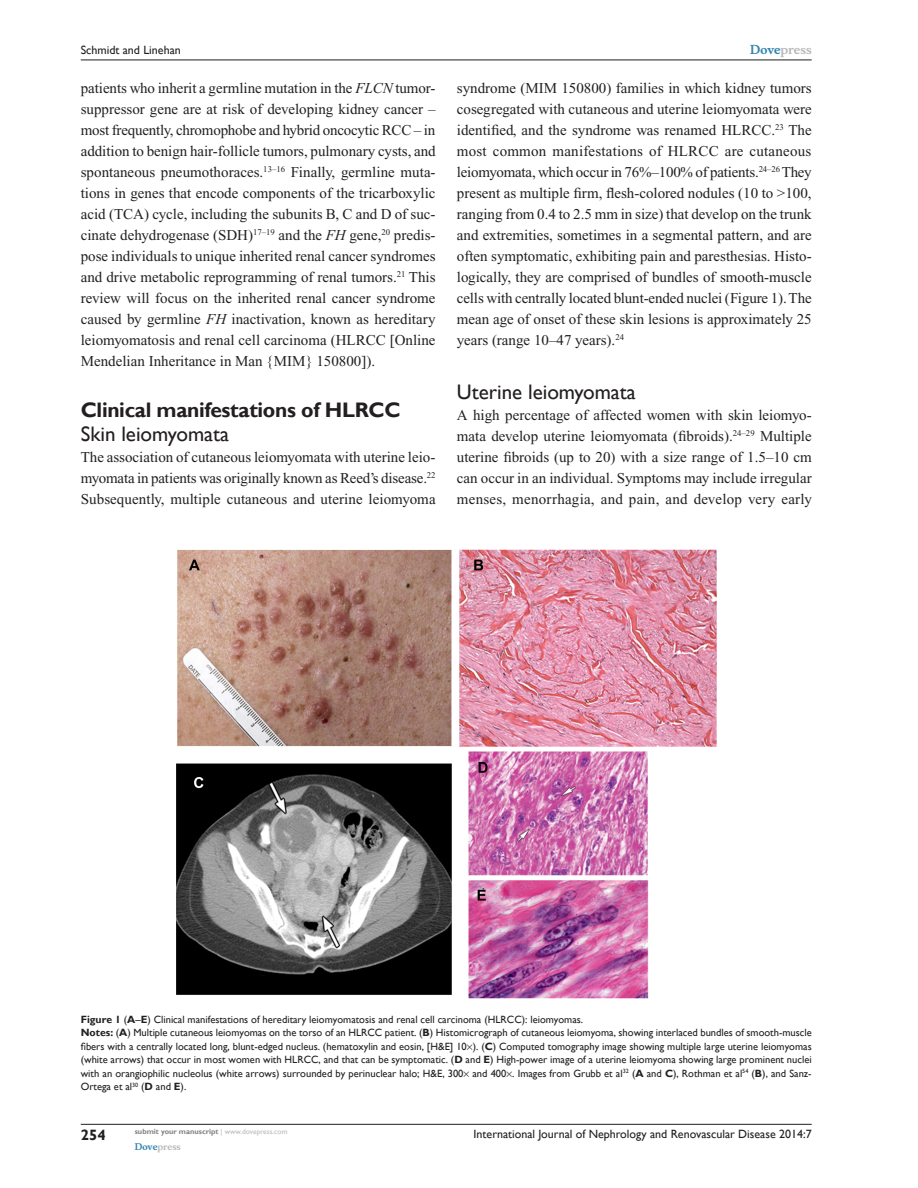
<style>
.page{position:relative;width:918px;height:1188px;background:#fff}
.page>*{position:absolute;margin:0;border:0;box-sizing:border-box;transform-origin:0 0}
.H2-after-H1{font:21px "Gill Sans";color:#231f20}
.t1{font:700 21px "Gill Sans";letter-spacing:-.015em;color:#231f20}
.TxF{font:15px/21px "Times New Roman";letter-spacing:.005em;color:#231f20;text-align:justify}
.Tx{font:15px/21px "Times New Roman";color:#231f20;text-align:justify}
.RunFolio-V{font:700 15px "Gill Sans";color:#231f20}
.RunF-V{font:12px "Gill Sans";color:#231f20}
.RunH-V{font:12px "Gill Sans";color:#231f20}
.RunH-Brand-V{font:700 12px "Musee";color:#b8b9bc}
.FC{font:10.5px/13.5px "Gill Sans";color:#231f20;text-align:justify}
.RunF-Brand-V{font:700 9px "Musee";color:#b8b9bc}
.RunF-SubmityourMS-V{font:700 7.5px "Gill Sans";color:#808285}
.s1{font-style:italic}
.s2{color:#3485ae}
.s3{font-weight:700}
.s4{font-weight:400;color:#b8b9bc}
</style>
<div class="page">
<hr style="left:81px;top:1124px;width:731px;height:1px;background:#231f20">
<hr style="left:81px;top:60px;width:731px;height:1px;background:#231f20">
<img style="left:176px;top:549px;width:540px;height:449px">
<p class="RunH-V" style="left:81px;top:43px;width:102px">Schmidt and Linehan</p>
<p class="Tx" style="left:81px;top:77px;width:357px">patients who inherit a germline mutation in the <span class="s1">FLCN</span> tumor&shy;suppressor gene are at risk of developing kidney cancer – most frequently, chromophobe and hybrid oncocytic RCC – in addition to benign hair-follicle tumors, pulmonary cysts, and spontaneous pneumothoraces.<sup>13–16</sup> Finally, germline muta&shy;tions in genes that encode components of the tricarboxylic acid (TCA) cycle, including the subunits B, C and D of suc&shy;cinate dehydrogenase (SDH)<sup>17–19</sup> and the <span class="s1">FH</span> gene,<sup>20</sup> predis&shy;pose individuals to unique inherited renal cancer syndromes and drive metabolic reprogramming of renal tumors.<sup>21</sup> This review will focus on the inherited renal cancer syndrome caused by germline <span class="s1">FH</span> inactivation, known as hereditary leiomyomatosis and renal cell carcinoma (HLRCC [Online Mendelian Inheritance in Man {MIM} 150800]).</p>
<h1 class="t1" style="left:81px;top:397px;width:321px">Clinical manifestations of HLRCC</h1>
<p class="H2-after-H1" style="left:81px;top:421px;width:150px">Skin leiomyomata</p>
<p class="TxF" style="left:81px;top:446px;width:356px">The association of cutaneous leiomyomata with uterine leio&shy;myomata in patients was originally known as Reed’s disease.<sup>22<br></sup>Subsequently, multiple cutaneous and uterine leiomyoma</p>
<p class="RunH-Brand-V" style="left:750px;top:43px;width:63px"><span class="s2">Dove</span>press</p>
<p class="TxF" style="left:457px;top:77px;width:356px">syndrome (MIM 150800) families in which kidney tumors cosegregated with cutaneous and uterine leiomyomata were identified, and the syndrome was renamed HLRCC.<sup>23</sup> The most common manifestations of HLRCC are cutaneous leiomyomata, which occur in 76%–100% of patients.<sup>24–26</sup> They present as multiple firm, flesh-colored nodules (10 to &gt;100, ranging from 0.4 to 2.5 mm in size) that develop on the trunk and extremities, sometimes in a segmental pattern, and are often symptomatic, exhibiting pain and paresthesias. Histo&shy;logically, they are comprised of bundles of smooth-muscle cells with centrally located blunt-ended nuclei (Figure 1). The mean age of onset of these skin lesions is approximately 25 years (range 10–47 years).<sup>24</sup></p>
<h2 class="H2-after-H1" style="left:457px;top:379px;width:181px">Uterine leiomyomata</h2>
<p class="TxF" style="left:457px;top:404px;width:357px">A high percentage of affected women with skin leiomyo&shy;mata develop uterine leiomyomata (fibroids).<sup>24–29</sup> Multiple uterine fibroids (up to 20) with a size range of 1.5–10 cm can occur in an individual. Symptoms may include irregular menses, menorrhagia, and pain, and develop very early</p>
<p class="FC" style="left:81px;top:1013px;width:504px"><span class="s3">Figure 1</span> (<span class="s3">A</span>–<span class="s3">E</span>) Clinical manifestations of hereditary leiomyomatosis and renal cell carcinoma (HLRCC): leiomyomas.</p>
<p class="FC" style="left:81px;top:1026px;width:732px"><span class="s3">Notes:</span> (<span class="s3">A</span>) Multiple cutaneous leiomyomas on the torso of an HLRCC patient. (<span class="s3">B</span>) Histomicrograph of cutaneous leiomyoma, showing interlaced bundles of smooth-muscle fibers with a centrally located long, blunt-edged nucleus. (hematoxylin and eosin, [H&amp;E] 10 ). (<span class="s3">C</span>) Computed tomography image showing multiple large uterine leiomyomas (white arrows) that occur in most women with HLRCC, and that can be symptomatic. (<span class="s3">D</span> and <span class="s3">E</span>) High-power image of a uterine leiomyoma showing large prominent nuclei with an orangiophilic nucleolus (white arrows) surrounded by perinuclear halo; H&amp;E, 300 and 400 . Images from Grubb et al<sup>32</sup> (<span class="s3">A</span> and <span class="s3">C</span>), Rothman et al<sup>54</sup> (<span class="s3">B</span>), and Sanz-Ortega et al<sup>30</sup> (<span class="s3">D</span> and <span class="s3">E</span>).</p>
<p class="RunFolio-V" style="left:81px;top:1126px;width:26px">254</p>
<p class="RunF-SubmityourMS-V" style="left:135px;top:1127px;width:154px">submit your manuscript <span class="s4">| www.dovepress.com</span></p>
<p class="RunF-Brand-V" style="left:135px;top:1141px;width:48px"><span class="s2">Dove</span>press</p>
<p class="RunF-V" style="left:474px;top:1127px;width:340px">International Journal of Nephrology and Renovascular Disease 2014:7</p>
</div>
